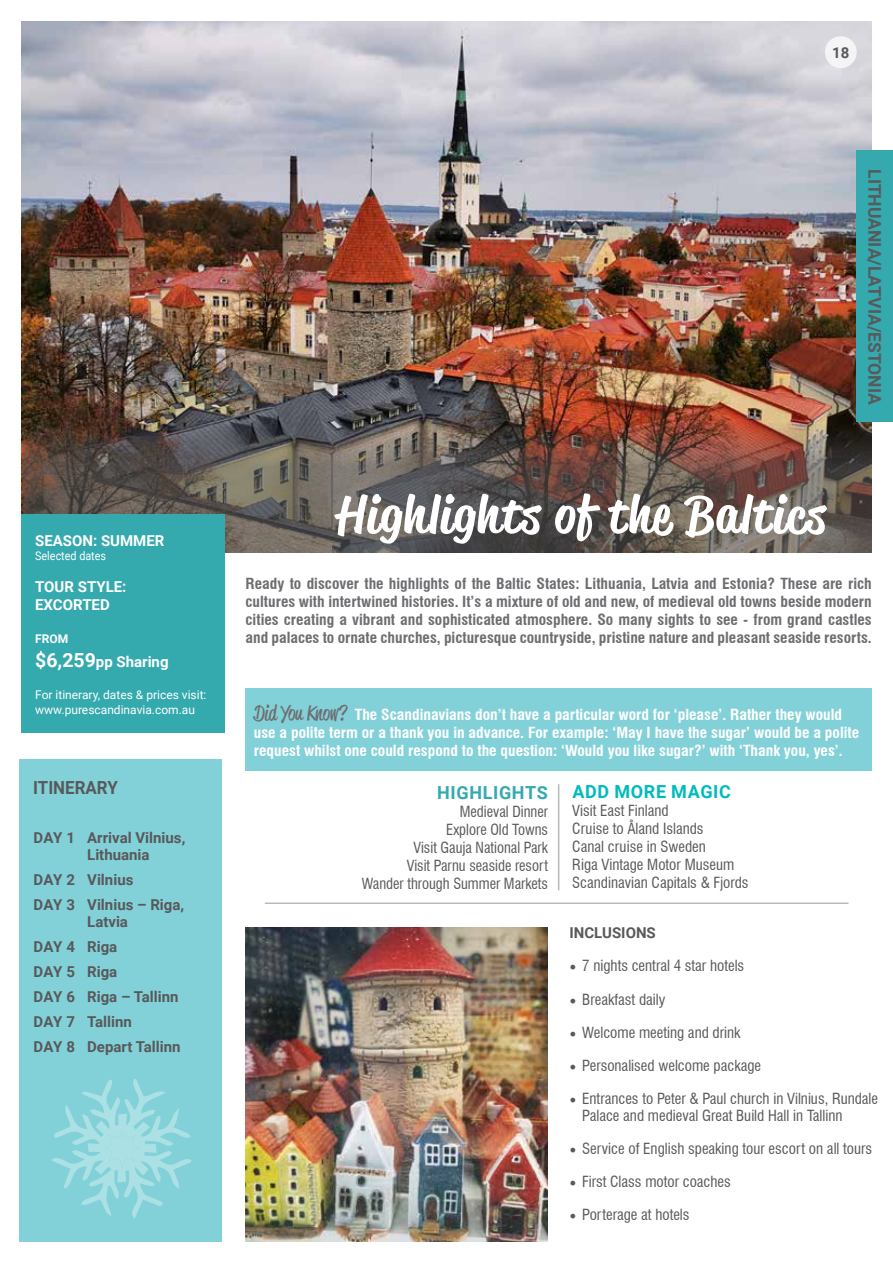
<style>
.page{position:relative;width:893px;height:1263px;background:#fff}
.page>*{position:absolute;margin:0;border:0;box-sizing:border-box;transform-origin:0 0}
.t1{font:500 50.7px "Reklame Script";letter-spacing:.03em;color:#fff}
.t2{font:700 18px "Roboto";letter-spacing:.035em;color:#00bbbd}
.t3{font:700 18px "Roboto";letter-spacing:.035em;color:#34a9ae}
.t4{font:700 18px "Roboto";color:#58595b;scale:.94 1}
.t5{font:700 17.55px "Roboto";color:#58595b}
.t6{font:condensed 15px/18px "Swiss 721 BT";color:#58595b}
.t7{font:700 condensed 15px/18px "Swiss 721 BT";color:#6d6e71;text-align:justify;scale:1.04 1}
.t8{font:700 condensed 15px/18px "Swiss 721 BT";color:#fff;scale:1.04 1}
.t9{font:700 15px/25px "Roboto";color:#58595b}
.t10{font:700 15px/18px "Roboto";color:#fff}
.t11{font:12px/14.4px "Roboto";color:#fff}
.t12{font:12px "Roboto";color:#fff;scale:.9 1}
.t13{font:700 12px "Roboto";color:#fff}
.s1{font-size:19.5px}
.s2{font-family:"Reklame Script";font-weight:400;font-stretch:normal;font-size:21px;color:#6d6e71}
.s3{font-family:"Minion Pro";font-stretch:normal;font-size:18px}
</style>
<div class="page">
<div style="left:20px;top:759px;width:202px;height:483px;background:#83d1d8"></div>
<img style="left:21px;top:21px;width:851px;height:493px">
<div style="left:825px;top:36px;width:32px;height:32px;background:#f4f4f5;border-radius:50%"></div>
<img style="left:245px;top:927px;width:303px;height:315px">
<svg style="left:51px;top:1079px;width:140px;height:140px"></svg>
<img style="left:24px;top:421px;width:848px;height:132px">
<div style="left:21px;top:514px;width:203px;height:219px;background:#34a9ae"></div>
<div style="left:857px;top:150px;width:36px;height:271px;background:#34a9ae"></div>
<hr style="left:558px;top:784px;width:1px;height:106px;background:#58595b">
<div style="left:245px;top:688px;width:626px;height:83px;background:#83d1d8"></div>
<hr style="left:265px;top:902px;width:583px;height:2px;background:#58595b">
<p class="t9" style="left:832px;top:39px;width:19px">18</p>
<p class="t10" style="left:35px;top:531px;width:131px">SEASON: SUMMER</p>
<p class="t12" style="left:35px;top:547px;width:80px">Selected dates</p>
<p class="t10" style="left:35px;top:577px;width:93px">TOUR STYLE:<br>EXCORTED</p>
<p class="t13" style="left:35px;top:631px;width:35px">FROM</p>
<p class="t10" style="left:35px;top:652px;width:135px"><span class="s1">$6,259</span>pp Sharing</p>
<p class="t11" style="left:35px;top:687px;width:173px">For itinerary, dates &amp; prices visit: www.purescandinavia.com.au</p>
<p class="t4" style="left:33px;top:775px;width:91px">ITINERARY</p>
<p class="t9" style="left:87px;top:829px;width:100px;line-height:16.6px;text-indent:-54px">DAY 1 Arrival Vilnius,<br>Lithuania</p>
<p class="t9" style="left:33px;top:866px;width:152px">DAY 2 Vilnius<br>DAY 3 Vilnius – Riga,</p>
<p class="t9" style="left:33px;top:908px;width:149px;text-indent:54px">Latvia<br>DAY 4 Riga<br>DAY 5 Riga<br>DAY 6 Riga – Tallinn<br>DAY 7 Tallinn<br>DAY 8 Depart Tallinn</p>
<h1 class="t1" style="left:337px;top:480px;width:490px">Highlights of the Baltics</h1>
<p class="t5" style="left:887px;top:169px;width:237px;rotate:90deg">LITHUANIA/LATVIA/ESTONIA</p>
<p class="t7" style="left:246px;top:575px;width:604px">Ready to discover the highlights of the Baltic States: Lithuania, Latvia and Estonia? These are rich cultures with intertwined histories. It’s a mixture of old and new, of medieval old towns beside modern cities creating a vibrant and sophisticated atmosphere. So many sights to see - from grand castles and palaces to ornate churches, picturesque countryside, pristine nature and pleasant seaside resorts.</p>
<p class="t8" style="left:254px;top:705px;width:584px"><span class="s2">Did You Know?</span> The Scandinavians don’t have a particular word for ‘please’. Rather they would use a polite term or a thank you in advance. For example: ‘May I have the sugar’ would be a polite request whilst one could respond to the question: ‘Would you like sugar?’ with ‘Thank you, yes’.</p>
<p class="t3" style="left:437px;top:780px;width:112px">HIGHLIGHTS</p>
<p class="t6" style="left:362px;top:802px;width:188px;text-align:right">Medieval Dinner<br>Explore Old Towns<br>Visit Gauja National Park<br>Visit Parnu seaside resort<br>Wander through Summer Markets</p>
<p class="t2" style="left:573px;top:778px;width:160px">ADD MORE MAGIC</p>
<p class="t6" style="left:572px;top:801px;width:178px">Visit East Finland<br>Cruise to Åland Islands<br>Canal cruise in Sweden<br>Riga Vintage Motor Museum<br>Scandinavian Capitals &amp; Fjords</p>
<p class="t9" style="left:569px;top:920px;width:88px">INCLUSIONS</p>
<p class="t6" style="left:569px;top:957px;width:176px"><span class="s3">•</span> 7 nights central 4 star hotels</p>
<p class="t6" style="left:569px;top:990px;width:97px"><span class="s3">•</span> Breakfast daily</p>
<p class="t6" style="left:569px;top:1023px;width:172px"><span class="s3">•</span> Welcome meeting and drink</p>
<p class="t6" style="left:569px;top:1056px;width:193px"><span class="s3">•</span> Personalised welcome package</p>
<p class="t6" style="left:582px;top:1090px;width:297px;line-height:17.4px;text-indent:-13px"><span class="s3">•</span> Entrances to Peter &amp; Paul church in Vilnius, Rundale<br>Palace and medieval Great Build Hall in Tallinn</p>
<p class="t6" style="left:569px;top:1140px;width:304px"><span class="s3">•</span> Service of English speaking tour escort on all tours</p>
<p class="t6" style="left:569px;top:1173px;width:163px"><span class="s3">•</span> First Class motor coaches</p>
<p class="t6" style="left:569px;top:1206px;width:122px"><span class="s3">•</span> Porterage at hotels</p>
</div>
